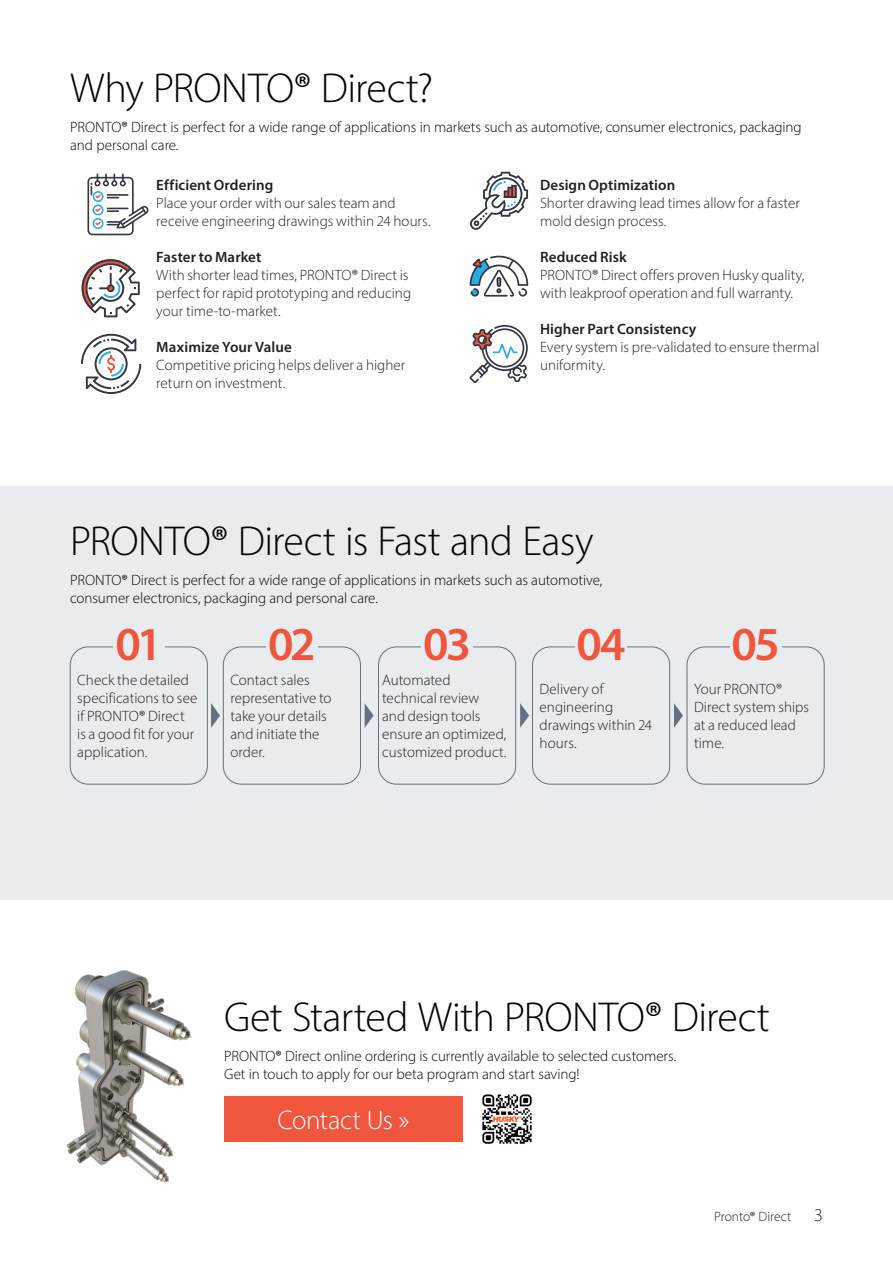
<style>
.page{position:relative;width:893px;height:1263px;background:#fff}
.page>*{position:absolute;margin:0;border:0;box-sizing:border-box;transform-origin:0 0}
.BodyNew{font:600 47.55px "Myriad Pro";letter-spacing:-.06em;color:#f0553e}
.t1{font:300 42px "Myriad Pro";letter-spacing:-.015em;color:#040503}
.t2{font:300 27px "Myriad Pro";letter-spacing:-.01em;color:#fff}
.t3{font:300 18px "Myriad Pro";color:#231f20}
.BodyNew-2{font:300 15px/18px "Myriad Pro";color:#231f20}
.t4{font:300 15px/18px "Myriad Pro";color:#040503}
.BodyNew-3{font:600 15px "Myriad Pro";letter-spacing:.01em;color:#231f20}
.t5{font:300 13.5px "Myriad Pro";letter-spacing:-.005em;color:#231f20}
.s1{font-weight:400}
</style>
<div class="page">
<div style="left:0;top:486px;width:893px;height:413px;background:#e9ecef"></div>
<svg style="left:81px;top:259px;width:59px;height:58px"></svg>
<svg style="left:87px;top:174px;width:62px;height:61px"></svg>
<svg style="left:81px;top:334px;width:60px;height:60px"></svg>
<svg style="left:470px;top:172px;width:58px;height:58px"></svg>
<svg style="left:470px;top:256px;width:58px;height:41px"></svg>
<svg style="left:470px;top:325px;width:58px;height:58px"></svg>
<div style="left:70px;top:646px;width:138px;height:138px;border:1px solid #65717f;border-radius:18px"></div>
<div style="left:223px;top:646px;width:138px;height:138px;border:1px solid #65717f;border-radius:18px"></div>
<div style="left:378px;top:646px;width:138px;height:138px;border:1px solid #65717f;border-radius:18px"></div>
<div style="left:532px;top:646px;width:138px;height:138px;border:1px solid #65717f;border-radius:18px"></div>
<div style="left:687px;top:646px;width:137px;height:138px;border:1px solid #65717f;border-radius:18px"></div>
<div style="left:113px;top:625px;width:52px;height:35px;background:#e9ecef"></div>
<div style="left:266px;top:625px;width:52px;height:35px;background:#e9ecef"></div>
<div style="left:421px;top:625px;width:52px;height:35px;background:#e9ecef"></div>
<div style="left:575px;top:625px;width:52px;height:35px;background:#e9ecef"></div>
<div style="left:730px;top:625px;width:51px;height:35px;background:#e9ecef"></div>
<div style="left:224px;top:1097px;width:239px;height:45px;background:#f0553e"></div>
<svg style="left:211px;top:703px;width:9px;height:25px"></svg>
<svg style="left:365px;top:704px;width:9px;height:23px"></svg>
<svg style="left:520px;top:703px;width:9px;height:25px"></svg>
<svg style="left:674px;top:703px;width:9px;height:25px"></svg>
<img style="left:67px;top:970px;width:168px;height:213px">
<img style="left:482px;top:1094px;width:50px;height:50px">
<p class="t1" style="left:70px;top:62px;width:364px">Why PRONTO<span class="s1">®</span> Direct?</p>
<p class="t4" style="left:70px;top:118px;width:733px">PRONTO<span class="s1">®</span> Direct is perfect for a wide range of applications in markets such as automotive, consumer electronics, packaging and personal care.</p>
<p class="BodyNew-3" style="left:156px;top:176px;width:119px">Efficient Ordering</p>
<p class="BodyNew-2" style="left:156px;top:194px;width:276px">Place your order with our sales team and receive engineering drawings within 24 hours.</p>
<p class="BodyNew-3" style="left:156px;top:248px;width:107px">Faster to Market</p>
<p class="BodyNew-2" style="left:156px;top:266px;width:256px">With shorter lead times, PRONTO<span class="s1">®</span> Direct is perfect for rapid prototyping and reducing your time-to-market.</p>
<p class="BodyNew-3" style="left:156px;top:338px;width:137px">Maximize Your Value</p>
<p class="BodyNew-2" style="left:156px;top:356px;width:250px">Competitive pricing helps deliver a higher return on investment.</p>
<p class="BodyNew-3" style="left:540px;top:176px;width:137px">Design Optimization</p>
<p class="BodyNew-2" style="left:540px;top:194px;width:261px">Shorter drawing lead times allow for a faster mold design process.</p>
<p class="BodyNew-3" style="left:540px;top:248px;width:88px">Reduced Risk</p>
<p class="BodyNew-2" style="left:540px;top:266px;width:266px">PRONTO<span class="s1">®</span> Direct offers proven Husky quality, with leakproof operation and full warranty.</p>
<p class="BodyNew-3" style="left:540px;top:320px;width:158px">Higher Part Consistency</p>
<p class="BodyNew-2" style="left:540px;top:338px;width:281px">Every system is pre-validated to ensure thermal uniformity.</p>
<p class="t1" style="left:70px;top:516px;width:525px">PRONTO<span class="s1">®</span> Direct is Fast and Easy</p>
<p class="t4" style="left:70px;top:571px;width:534px">PRONTO<span class="s1">®</span> Direct is perfect for a wide range of applications in markets such as automotive, consumer electronics, packaging and personal care.</p>
<p class="BodyNew" style="left:115px;top:614px;width:48px">01</p>
<p class="BodyNew" style="left:268px;top:614px;width:49px">02</p>
<p class="BodyNew" style="left:423px;top:614px;width:50px">03</p>
<p class="BodyNew" style="left:576px;top:614px;width:51px">04</p>
<p class="BodyNew" style="left:731px;top:614px;width:50px">05</p>
<p class="BodyNew-2" style="left:77px;top:671px;width:122px">Check the detailed specifications to see if PRONTO<span class="s1">®</span> Direct<br>is a good fit for your application.</p>
<p class="BodyNew-2" style="left:230px;top:671px;width:103px">Contact sales representative to take your details and initiate the order.</p>
<p class="BodyNew-2" style="left:382px;top:671px;width:126px">Automated technical review<br>and design tools ensure an optimized, customized product.</p>
<p class="BodyNew-2" style="left:540px;top:680px;width:114px">Delivery of engineering drawings within 24 hours.</p>
<p class="BodyNew-2" style="left:694px;top:680px;width:116px">Your PRONTO®<br>Direct system ships at a reduced lead time.</p>
<p class="t1" style="left:224px;top:991px;width:547px">Get Started With PRONTO<span class="s1">®</span> Direct</p>
<p class="t4" style="left:224px;top:1046px;width:454px">PRONTO<span class="s1">®</span> Direct online ordering is currently available to selected customers.<br>Get in touch to apply for our beta program and start saving!</p>
<p class="t2" style="left:277px;top:1104px;width:133px">Contact Us »</p>
<p class="t5" style="left:714px;top:1209px;width:79px">Pronto<span class="s1">®</span> Direct</p>
<p class="t3" style="left:814px;top:1204px;width:10px">3</p>
</div>
